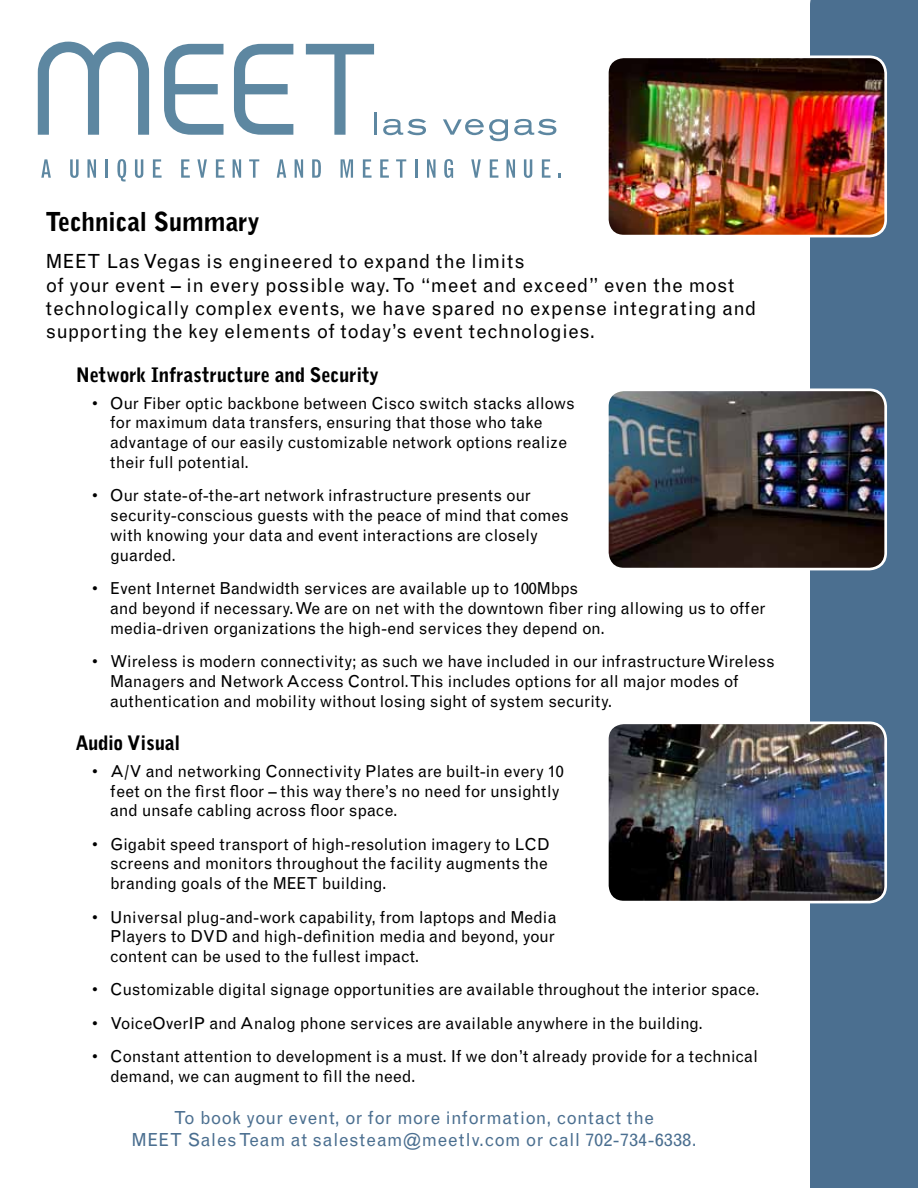
<style>
.page{position:relative;width:918px;height:1188px;background:#fff}
.page>*{position:absolute;margin:0;border:0;box-sizing:border-box;transform-origin:0 0}
.t1{font:900 25.5px "Grotesque MT Std";letter-spacing:-.01em;color:#000}
.t2{font:19.5px/23.4px "Grotesque MT Std";letter-spacing:.03em;color:#000}
.t3{font:900 19.5px "Grotesque MT Std";letter-spacing:-.01em;color:#000}
.t4{font:18px/21.6px "Grotesque MT Std";letter-spacing:.03em;color:#4b6f90;text-align:center}
.t5{font:16.5px/19.8px "Grotesque MT Std";color:#000}
</style>
<div class="page">
<div style="left:810px;top:0;width:108px;height:1188px;background:#4b6f90"></div>
<img style="left:610px;top:723px;width:276px;height:179px">
<div style="left:606px;top:722px;width:281px;height:181px;border:3px solid #fff;border-radius:17px"></div>
<svg style="left:38px;top:42px;width:111px;height:93px"></svg>
<svg style="left:164px;top:44px;width:60px;height:91px"></svg>
<svg style="left:234px;top:44px;width:59px;height:91px"></svg>
<svg style="left:306px;top:44px;width:68px;height:91px"></svg>
<hr style="left:374px;top:113px;width:3px;height:22px;background:#5d87a1">
<svg style="left:383px;top:119px;width:43px;height:16px"></svg>
<svg style="left:443px;top:119px;width:65px;height:22px"></svg>
<svg style="left:514px;top:119px;width:42px;height:16px"></svg>
<svg style="left:41px;top:159px;width:10px;height:19px"></svg>
<svg style="left:70px;top:159px;width:9px;height:19px"></svg>
<svg style="left:87px;top:159px;width:9px;height:19px"></svg>
<svg style="left:106px;top:159px;width:2px;height:19px"></svg>
<svg style="left:117px;top:159px;width:9px;height:23px"></svg>
<svg style="left:135px;top:159px;width:8px;height:19px"></svg>
<svg style="left:153px;top:159px;width:9px;height:19px"></svg>
<svg style="left:181px;top:159px;width:9px;height:19px"></svg>
<svg style="left:197px;top:159px;width:10px;height:19px"></svg>
<svg style="left:216px;top:159px;width:9px;height:19px"></svg>
<svg style="left:233px;top:159px;width:8px;height:19px"></svg>
<svg style="left:249px;top:159px;width:10px;height:19px"></svg>
<svg style="left:277px;top:159px;width:9px;height:19px"></svg>
<svg style="left:295px;top:159px;width:8px;height:19px"></svg>
<svg style="left:312px;top:159px;width:9px;height:19px"></svg>
<svg style="left:341px;top:159px;width:12px;height:19px"></svg>
<svg style="left:363px;top:159px;width:9px;height:19px"></svg>
<svg style="left:380px;top:159px;width:9px;height:19px"></svg>
<svg style="left:396px;top:159px;width:10px;height:19px"></svg>
<hr style="left:415px;top:159px;width:3px;height:19px;background:#5d87a1">
<svg style="left:427px;top:159px;width:9px;height:19px"></svg>
<svg style="left:444px;top:159px;width:9px;height:19px"></svg>
<svg style="left:471px;top:159px;width:10px;height:19px"></svg>
<svg style="left:490px;top:159px;width:8px;height:19px"></svg>
<svg style="left:506px;top:159px;width:9px;height:19px"></svg>
<svg style="left:524px;top:159px;width:8px;height:19px"></svg>
<svg style="left:542px;top:159px;width:9px;height:19px"></svg>
<img style="left:610px;top:57px;width:276px;height:179px">
<div style="left:606px;top:56px;width:281px;height:181px;border:3px solid #fff;border-radius:17px"></div>
<img style="left:610px;top:390px;width:276px;height:179px">
<div style="left:606px;top:389px;width:281px;height:181px;border:3px solid #fff;border-radius:17px"></div>
<h1 class="t1" style="left:46px;top:206px;width:215px">Technical Summary</h1>
<p class="t2" style="left:46px;top:250px;width:712px">MEET Las Vegas is engineered to expand the limits<br>of your event – in every possible way. To “meet and exceed” even the most technologically complex events, we have spared no expense integrating and supporting the key elements of today’s event technologies.</p>
<p class="t3" style="left:76px;top:363px;width:304px">Network Infrastructure and Security</p>
<p class="t5" style="left:110px;top:393px;width:466px;text-indent:-18px">• Our Fiber optic backbone between Cisco switch stacks allows for maximum data transfers, ensuring that those who take advantage of our easily customizable network options realize their full potential.</p>
<p class="t5" style="left:110px;top:486px;width:460px;text-indent:-18px">• Our state-of-the-art network infrastructure presents our security-conscious guests with the peace of mind that comes with knowing your data and event interactions are closely guarded.</p>
<p class="t5" style="left:110px;top:579px;width:657px;text-indent:-18px">• Event Internet Bandwidth services are available up to 100Mbps<br>and beyond if necessary. We are on net with the downtown fiber ring allowing us to offer media-driven organizations the high-end services they depend on.</p>
<p class="t5" style="left:110px;top:651px;width:666px;text-indent:-18px">• Wireless is modern connectivity; as such we have included in our infrastructureWireless<br>Managers and Network Access Control.This includes options for all major modes of authentication and mobility without losing sight of system security.</p>
<p class="t3" style="left:76px;top:731px;width:106px">Audio Visual</p>
<p class="t5" style="left:110px;top:761px;width:455px;text-indent:-18px">• A/V and networking Connectivity Plates are built-in every 10 feet on the first floor – this way there’s no need for unsightly and unsafe cabling across floor space.</p>
<p class="t5" style="left:110px;top:834px;width:441px;text-indent:-18px">• Gigabit speed transport of high-resolution imagery to LCD screens and monitors throughout the facility augments the branding goals of the MEET building.</p>
<p class="t5" style="left:110px;top:907px;width:448px;text-align:justify;text-indent:-18px">• Universal plug-and-work capability, from laptops and Media Players to DVD and high-definition media and beyond, your content can be used to the fullest impact.</p>
<p class="t5" style="left:92px;top:980px;width:669px">• Customizable digital signage opportunities are available throughout the interior space.</p>
<p class="t5" style="left:92px;top:1013px;width:612px">• VoiceOverIP and Analog phone services are available anywhere in the building.</p>
<p class="t5" style="left:110px;top:1047px;width:649px;text-indent:-18px">• Constant attention to development is a must. If we don’t already provide for a technical demand, we can augment to fill the need.</p>
<p class="t4" style="left:131px;top:1108px;width:567px">To book your event, or for more information, contact the<br>MEET SalesTeam at salesteam@meetlv.com or call 702-734-6338.</p>
</div>
